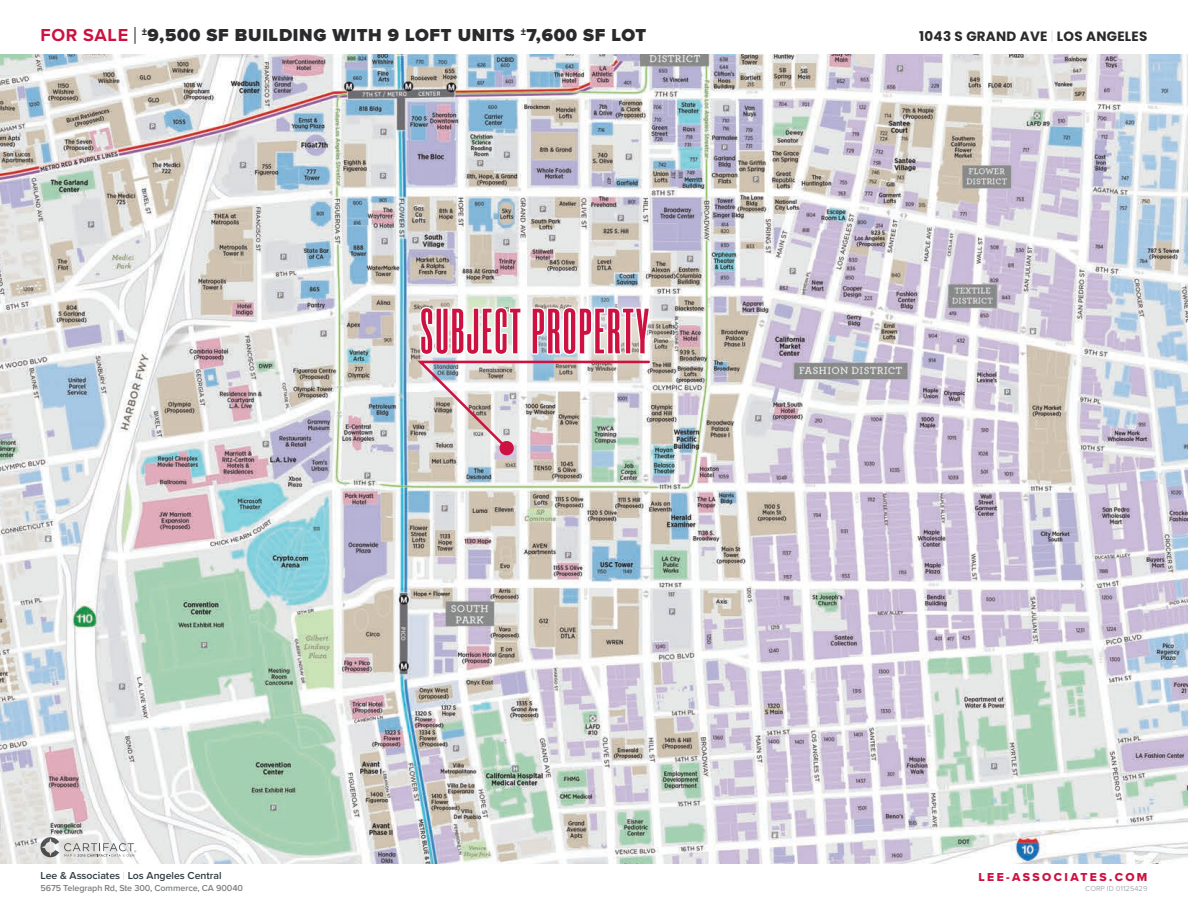
<style>
.page{position:relative;width:1188px;height:918px;background:#fff}
.page>*{position:absolute;margin:0;border:0;box-sizing:border-box;transform-origin:0 0}
.t1{font:700 63.75px "Rama Gothic C";letter-spacing:.04em;color:#cd1141}
.t2{font:900 18px "Proxima Nova";letter-spacing:.04em;color:#2a292c}
.t3{font:700 18px "Proxima Nova";letter-spacing:.04em;color:#cd1141}
.t4{font:700 13.5px "Poppins";letter-spacing:.02em;color:#2a292c}
.t5{font:12px "Proxima Nova Extrabld";letter-spacing:.2em;color:#cd1141}
.t6{font:600 10.5px "Proxima Nova";color:#2f3b41}
.t7{font:600 9px "Proxima Nova";letter-spacing:-.01em;color:#7e8083}
.t8{font:7.5px "Proxima Nova";color:#a8aaad}
.s1{font-weight:100;color:#94a2aa}
.s2{font-family:"Proxima Nova T";font-weight:100;color:#a8aaad}
</style>
<div class="page">
<img style="left:0;top:54px;width:1188px;height:810px">
<img style="left:382px;top:263px;width:304px;height:228px">
<svg style="left:414px;top:306px;width:238px;height:150px"></svg>
<svg style="left:41px;top:837px;width:95px;height:20px"></svg>
<svg style="left:135px;top:27px;width:1px;height:17px"></svg>
<p class="t2" style="left:142px;top:22px;width:506px"><sup>±</sup>9,500 SF BUILDING WITH 9 LOFT UNITS <sup>±</sup>7,600 SF LOT</p>
<p class="t3" style="left:40px;top:22px;width:89px">FOR SALE</p>
<p class="t4" style="left:919px;top:29px;width:230px">1043 S GRAND AVE <span class="s1">|</span> LOS ANGELES</p>
<p class="t1" style="left:420px;top:302px;width:230px">SUBJECT PROPERTY</p>
<p class="t6" style="left:40px;top:868px;width:183px">Lee &amp; Associates <span class="s2">|</span> Los Angeles Central</p>
<p class="t5" style="left:978px;top:868px;width:171px">LEE-ASSOCIATES.COM</p>
<p class="t7" style="left:40px;top:881px;width:204px">5675 Telegraph Rd, Ste 300, Commerce, CA 90040</p>
<p class="t8" style="left:1085px;top:883px;width:64px">CORP ID 01125429</p>
</div>
